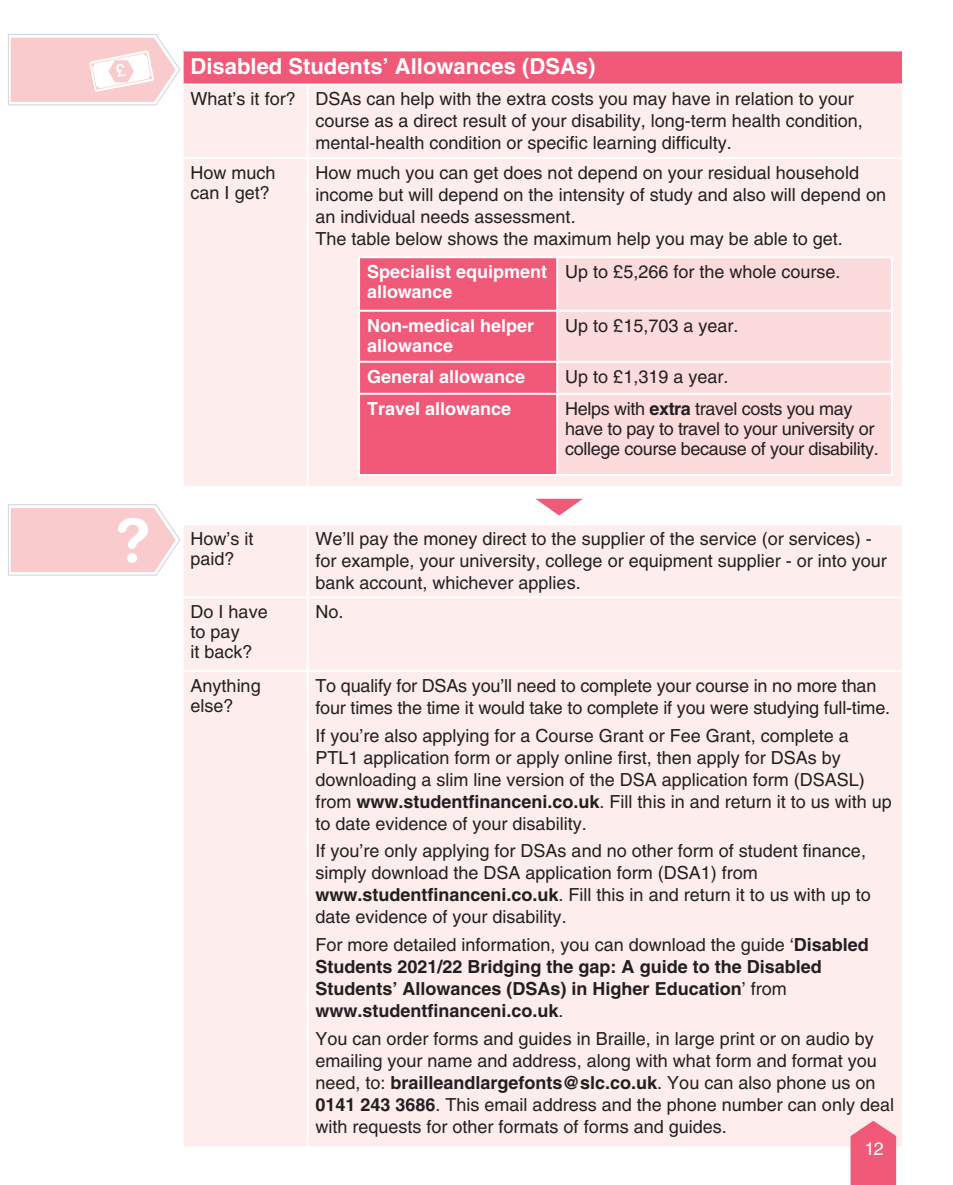
<style>
.page{position:relative;width:953px;height:1185px;background:#fff}
.page>*{position:absolute;margin:0;border:0;box-sizing:border-box;transform-origin:0 0}
.t1{font:700 61.2px "Helvetica Rounded LT Std";color:#fff}
.t2{font:700 22px "Helvetica LT Std";color:#fff}
.t3{font:18px/22px "Helvetica LT Std";color:#231f20}
.t4{font:700 18px/22px "Helvetica LT Std";color:#231f20}
.t5{font:18px/20px "Helvetica LT Std";letter-spacing:-.02em;color:#231f20}
.t6{font:700 18px/20px "Helvetica LT Std";color:#fff}
.t7{font:18px "Helvetica LT Std";color:#fff}
.s1{font-weight:700}
.s2{font-weight:400}
</style>
<div class="page">
<div style="left:183px;top:50px;width:720px;height:34px;background:#f05978"></div>
<div style="left:184px;top:86px;width:718px;height:400px;background:#fdeded"></div>
<hr style="left:306px;top:85px;width:2px;height:72px;background:#fff">
<hr style="left:182px;top:157px;width:125px;height:2px;background:#fff">
<hr style="left:307px;top:157px;width:597px;height:2px;background:#fff">
<hr style="left:306px;top:159px;width:2px;height:327px;background:#fff">
<hr style="left:182px;top:49px;width:125px;height:2px;background:#fff">
<hr style="left:182px;top:51px;width:2px;height:32px;background:#fff">
<hr style="left:307px;top:49px;width:597px;height:2px;background:#fff">
<hr style="left:182px;top:83px;width:125px;height:2px;background:#fff">
<hr style="left:307px;top:83px;width:597px;height:2px;background:#fff">
<hr style="left:902px;top:51px;width:2px;height:32px;background:#fff">
<div style="left:360px;top:258px;width:196px;height:216px;background:#f05978"></div>
<div style="left:558px;top:258px;width:332px;height:216px;background:#fcdbdc"></div>
<hr style="left:358px;top:312px;width:2px;height:49px;background:#fff">
<hr style="left:556px;top:312px;width:2px;height:49px;background:#fff">
<hr style="left:890px;top:312px;width:2px;height:49px;background:#fff">
<hr style="left:358px;top:363px;width:2px;height:30px;background:#fff">
<hr style="left:556px;top:363px;width:2px;height:30px;background:#fff">
<hr style="left:890px;top:363px;width:2px;height:30px;background:#fff">
<hr style="left:358px;top:393px;width:199px;height:2px;background:#fff">
<hr style="left:358px;top:395px;width:2px;height:79px;background:#fff">
<hr style="left:557px;top:393px;width:335px;height:2px;background:#fff">
<hr style="left:556px;top:395px;width:2px;height:79px;background:#fff">
<hr style="left:890px;top:395px;width:2px;height:79px;background:#fff">
<hr style="left:358px;top:474px;width:199px;height:2px;background:#fff">
<hr style="left:557px;top:474px;width:335px;height:2px;background:#fff">
<hr style="left:358px;top:361px;width:199px;height:2px;background:#fff">
<hr style="left:557px;top:361px;width:335px;height:2px;background:#fff">
<hr style="left:358px;top:256px;width:199px;height:2px;background:#fff">
<hr style="left:358px;top:258px;width:2px;height:52px;background:#fff">
<hr style="left:557px;top:256px;width:335px;height:2px;background:#fff">
<hr style="left:556px;top:258px;width:2px;height:52px;background:#fff">
<hr style="left:890px;top:258px;width:2px;height:52px;background:#fff">
<hr style="left:358px;top:310px;width:199px;height:2px;background:#fff">
<hr style="left:557px;top:310px;width:335px;height:2px;background:#fff">
<div style="left:184px;top:526px;width:718px;height:620px;background:#fdeded"></div>
<hr style="left:182px;top:670px;width:125px;height:2px;background:#fff">
<hr style="left:307px;top:670px;width:597px;height:2px;background:#fff">
<hr style="left:306px;top:525px;width:2px;height:71px;background:#fff">
<hr style="left:182px;top:596px;width:125px;height:2px;background:#fff">
<hr style="left:307px;top:596px;width:597px;height:2px;background:#fff">
<hr style="left:306px;top:598px;width:2px;height:72px;background:#fff">
<hr style="left:306px;top:672px;width:2px;height:474px;background:#fff">
<svg style="left:536px;top:499px;width:47px;height:17px"></svg>
<svg style="left:8px;top:34px;width:172px;height:72px"></svg>
<svg style="left:8px;top:504px;width:172px;height:72px"></svg>
<svg style="left:850px;top:1121px;width:46px;height:64px;background:#f16b86"></svg>
<h1 class="t1" style="left:115px;top:504px;width:37px">?</h1>
<p class="t2" style="left:191px;top:53px;width:406px">Disabled Students’ Allowances (DSAs)</p>
<p class="t3" style="left:191px;top:88px;width:107px">What’s it for?</p>
<p class="t3" style="left:315px;top:88px;width:549px">DSAs can help with the extra costs you may have in relation to your course as a direct result of your disability, long-term health condition, mental-health condition or specific learning difficulty.</p>
<p class="t3" style="left:191px;top:163px;width:87px;line-height:20px">How much can I get?</p>
<p class="t3" style="left:315px;top:162px;width:572px">How much you can get does not depend on your residual household income but will depend on the intensity of study and also will depend on an individual needs assessment.</p>
<p class="t3" style="left:315px;top:228px;width:529px">The table below shows the maximum help you may be able to get.</p>
<p class="t6" style="left:367px;top:262px;width:182px">Specialist equipment allowance</p>
<p class="t3" style="left:565px;top:261px;width:277px">Up to £5,266 for the whole course.</p>
<p class="t6" style="left:367px;top:315px;width:169px">Non-medical helper allowance</p>
<p class="t3" style="left:565px;top:314px;width:175px">Up to £15,703 a year.</p>
<p class="t6" style="left:367px;top:366px;width:160px">General allowance</p>
<p class="t3" style="left:565px;top:365px;width:165px">Up to £1,319 a year.</p>
<p class="t6" style="left:367px;top:398px;width:146px">Travel allowance</p>
<p class="t5" style="left:565px;top:398px;width:315px">Helps with <span class="s1">extra</span> travel costs you may have to pay to travel to your university or college course because of your disability.</p>
<p class="t3" style="left:191px;top:529px;width:64px;line-height:20px">How’s it paid?</p>
<p class="t3" style="left:315px;top:528px;width:573px">We’ll pay the money direct to the supplier of the service (or services) - for example, your university, college or equipment supplier - or into your bank account, whichever applies.</p>
<p class="t3" style="left:191px;top:602px;width:79px;line-height:20px">Do I have to pay<br>it back?</p>
<p class="t3" style="left:315px;top:601px;width:30px">No.</p>
<p class="t3" style="left:191px;top:676px;width:72px;line-height:20px">Anything else?</p>
<p class="t3" style="left:315px;top:675px;width:576px">To qualify for DSAs you’ll need to complete your course in no more than four times the time it would take to complete if you were studying full-time.</p>
<p class="t3" style="left:315px;top:724px;width:578px">If you’re also applying for a Course Grant or Fee Grant, complete a PTL1 application form or apply online first, then apply for DSAs by downloading a slim line version of the DSA application form (DSASL) from <span class="s1">www.studentfinanceni.co.uk</span>. Fill this in and return it to us with up</p>
<p class="t3" style="left:315px;top:812px;width:273px">to date evidence of your disability.</p>
<p class="t3" style="left:315px;top:840px;width:552px">If you’re only applying for DSAs and no other form of student finance, simply download the DSA application form (DSA1) from</p>
<p class="t3" style="left:315px;top:884px;width:557px"><span class="s1">www.studentfinanceni.co.uk</span>. Fill this in and return it to us with up to</p>
<p class="t3" style="left:315px;top:906px;width:253px">date evidence of your disability.</p>
<p class="t4" style="left:315px;top:933px;width:555px"><span class="s2">For more detailed information, you can download the guide ‘</span>Disabled<br>Students 2021/22 Bridging the gap: A guide to the Disabled<br>Students’ Allowances (DSAs) in Higher Education<span class="s2">’ from</span></p>
<p class="t4" style="left:315px;top:999px;width:250px">www.studentfinanceni.co.uk<span class="s2">.</span></p>
<p class="t3" style="left:315px;top:1027px;width:563px">You can order forms and guides in Braille, in large print or on audio by emailing your name and address, along with what form and format you need, to: <span class="s1">brailleandlargefonts@slc.co.uk</span>. You can also phone us on</p>
<p class="t3" style="left:315px;top:1093px;width:580px"><span class="s1">0141 243 3686</span>. This email address and the phone number can only deal with requests for other formats of forms and guides.</p>
<p class="t7" style="left:864px;top:1138px;width:21px">12</p>
</div>
